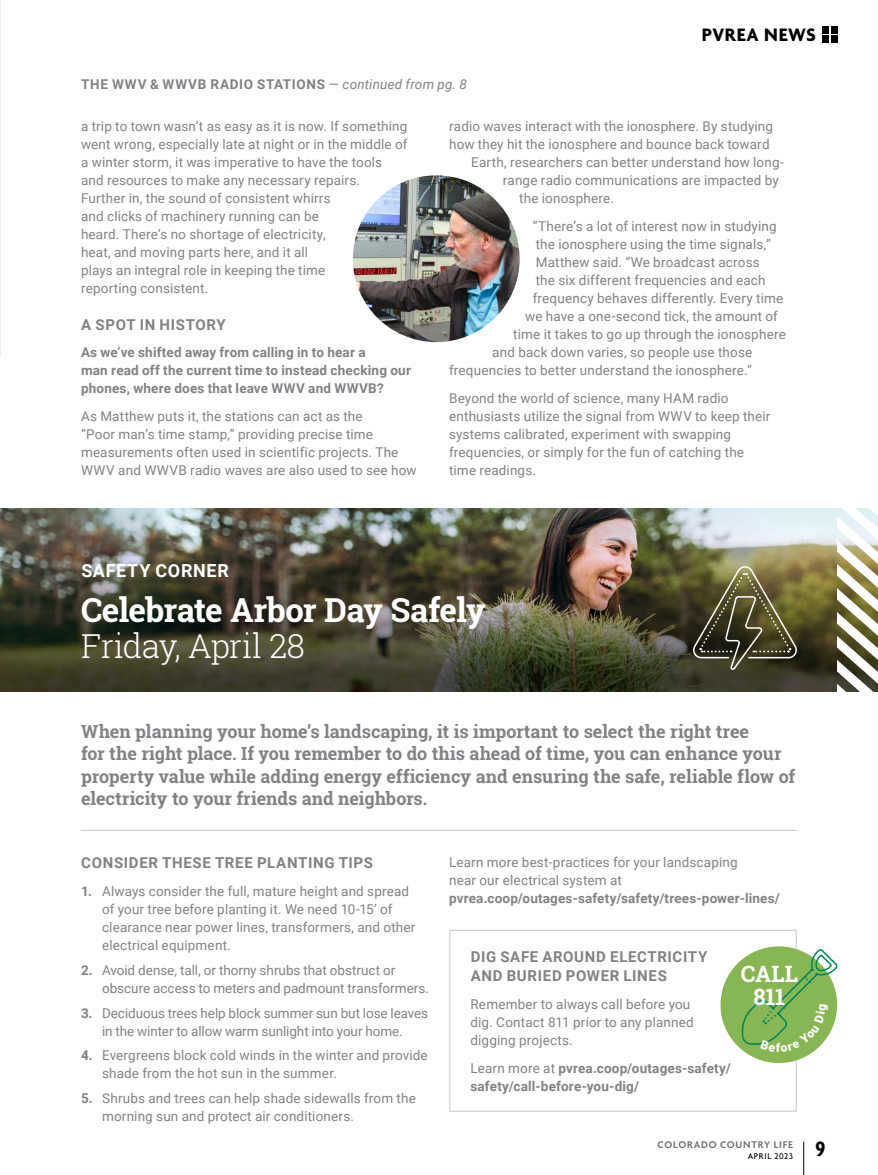
<style>
.page{position:relative;width:878px;height:1175px;background:#fff}
.page>*{position:absolute;margin:0;border:0;box-sizing:border-box;transform-origin:0 0}
.t1{font:700 33px "Roboto Slab";letter-spacing:-.02em;color:#fff}
.t2{font:300 33px "Roboto Slab";letter-spacing:-.02em;color:#fff}
.t3{font:700 22.5px/22.5px "Roboto Slab";letter-spacing:-.005em;color:#fff;text-align:center}
.t4{font:700 condensed 22.5px "Agenda";color:#000}
.t5{font:700 19.5px "Agenda";letter-spacing:.03em;color:#000}
.t6{font:700 18px/22.5px "Roboto Slab";letter-spacing:-.005em;color:#808285}
.t7{font:700 18px "Roboto";letter-spacing:.04em;color:#fff}
.t8{font:700 15px/19.5px "Roboto";letter-spacing:.045em;color:#808285}
.t9{font:13.5px/18px "Roboto";letter-spacing:.01em;color:#808285}
.t10{font:700 13.5px/18px "Roboto";letter-spacing:.015em;color:#808285}
.t11{font:13.5px/18px "Roboto";letter-spacing:-.01em;color:#808285;text-align:center}
.t12{font:700 13.5px "Roboto";letter-spacing:.055em;color:#808285}
.t13{font:600 10.5px "Agenda";letter-spacing:.07em;color:#6d6e71}
.t14{font:500 9px "Agenda";letter-spacing:.07em;color:#000}
.s1{font-weight:400}
.s2{font-weight:400;font-style:italic}
.s3{font-weight:700}
</style>
<div class="page">
<img style="left:0;top:508px;width:837px;height:58px">
<img style="left:0;top:0;width:1px;height:356px">
<img style="left:0;top:566px;width:837px;height:126px">
<svg style="left:692px;top:563px;width:108px;height:107px;background:#5d5838"></svg>
<svg style="left:837px;top:508px;width:41px;height:184px"></svg>
<hr style="left:81px;top:830px;width:715px;height:1px;background:#c7c8ca">
<div style="left:449px;top:929px;width:347px;height:182px;border:1px solid #c7c8ca"></div>
<div style="left:720px;top:946px;width:117px;height:117px;background:#89b655;border-radius:50%"></div>
<img style="left:350px;top:173px;width:172px;height:171px;border-radius:86px">
<div style="left:348px;top:171px;width:176px;height:175px;border:4px solid #fff;border-radius:50%"></div>
<hr style="left:803px;top:1141px;width:1px;height:33px;background:#000">
<div style="left:830px;top:36px;width:7px;height:7px;background:#000"></div>
<div style="left:830px;top:26px;width:7px;height:7px;background:#000"></div>
<div style="left:821px;top:36px;width:7px;height:7px;background:#000"></div>
<div style="left:821px;top:26px;width:7px;height:7px;background:#000"></div>
<svg style="left:742px;top:947px;width:96px;height:104px"></svg>
<p class="t12" style="left:81px;top:75px;width:387px">THE WWV &amp; WWVB RADIO STATIONS <span class="s1">—</span> <span class="s2">continued from pg. 8</span></p>
<h3 class="t5" style="left:702px;top:24px;width:116px">PVREA NEWS</h3>
<p class="t9" style="left:81px;top:117px;width:328px">a trip to town wasn’t as easy as it is now. If something went wrong, especially late at night or in the middle of a winter storm, it was imperative to have the tools and resources to make any necessary repairs.<br>Further in, the sound of consistent whirrs<br>and clicks of machinery running can be<br>heard. There’s no shortage of electricity,<br>heat, and moving parts here, and it all<br>plays an integral role in keeping the time<br>reporting consistent.</p>
<p class="t8" style="left:81px;top:314px;width:146px">A SPOT IN HISTORY</p>
<p class="t10" style="left:81px;top:343px;width:331px">As we’ve shifted away from calling in to hear a<br>man read off the current time to instead checking our phones, where does that leave WWV and WWVB?</p>
<p class="t9" style="left:81px;top:406px;width:337px">As Matthew puts it, the stations can act as the<br>“Poor man’s time stamp,” providing precise time measurements often used in scientific projects. The WWV and WWVB radio waves are also used to see how</p>
<p class="t9" style="left:449px;top:117px;width:325px">radio waves interact with the ionosphere. By studying</p>
<p class="t9" style="left:449px;top:135px;width:322px">how they hit the ionosphere and bounce back toward</p>
<p class="t9" style="left:471px;top:153px;width:314px">Earth, researchers can better understand how long-</p>
<p class="t9" style="left:502px;top:171px;width:277px">range radio communications are impacted by</p>
<p class="t9" style="left:519px;top:189px;width:96px">the ionosphere.</p>
<p class="t9" style="left:532px;top:217px;width:245px">“There’s a lot of interest now in studying</p>
<p class="t9" style="left:535px;top:235px;width:237px">the ionosphere using the time signals,”</p>
<p class="t9" style="left:535px;top:253px;width:225px">Matthew said. “We broadcast across</p>
<p class="t9" style="left:535px;top:271px;width:231px">the six different frequencies and each</p>
<p class="t9" style="left:532px;top:289px;width:252px">frequency behaves differently. Every time</p>
<p class="t9" style="left:525px;top:307px;width:254px">we have a one-second tick, the amount of</p>
<p class="t9" style="left:513px;top:325px;width:274px">time it takes to go up through the ionosphere</p>
<p class="t9" style="left:492px;top:343px;width:261px">and back down varies, so people use those</p>
<p class="t9" style="left:449px;top:361px;width:304px">frequencies to better understand the ionosphere.”</p>
<p class="t9" style="left:449px;top:388px;width:323px">Beyond the world of science, many HAM radio enthusiasts utilize the signal from WWV to keep their systems calibrated, experiment with swapping frequencies, or simply for the fun of catching the time readings.</p>
<h3 class="t7" style="left:81px;top:557px;width:149px">SAFETY CORNER</h3>
<h1 class="t1" style="left:81px;top:587px;width:406px">Celebrate Arbor Day Safely</h1>
<h1 class="t2" style="left:81px;top:623px;width:225px">Friday, April 28</h1>
<p class="t6" style="left:81px;top:719px;width:715px">When planning your home’s landscaping, it is important to select the right tree<br>for the right place. If you remember to do this ahead of time, you can enhance your property value while adding energy efficiency and ensuring the safe, reliable flow of electricity to your friends and neighbors.</p>
<p class="t8" style="left:81px;top:852px;width:293px">CONSIDER THESE TREE PLANTING TIPS</p>
<p class="t9" style="left:102px;top:881px;width:315px;text-indent:-21px"><span class="s3">1.</span> Always consider the full, mature height and spread of your tree before planting it. We need 10-15’ of clearance near power lines, transformers, and other electrical equipment.</p>
<p class="t9" style="left:102px;top:960px;width:328px;text-indent:-21px"><span class="s3">2.</span> Avoid dense, tall, or thorny shrubs that obstruct or obscure access to meters and padmount transformers.</p>
<p class="t11" style="left:81px;top:1003px;width:348px"><span class="s3">3.</span> Deciduous trees help block summer sun but lose leaves in the winter to allow warm sunlight into your home.</p>
<p class="t9" style="left:102px;top:1046px;width:327px;text-indent:-21px"><span class="s3">4.</span> Evergreens block cold winds in the winter and provide shade from the hot sun in the summer.</p>
<p class="t9" style="left:102px;top:1088px;width:315px;text-indent:-21px"><span class="s3">5.</span> Shrubs and trees can help shade sidewalls from the morning sun and protect air conditioners.</p>
<p class="t9" style="left:449px;top:852px;width:290px">Learn more best-practices for your landscaping near our electrical system at</p>
<p class="t10" style="left:449px;top:888px;width:332px">pvrea.coop/outages-safety/safety/trees-power-lines/</p>
<p class="t8" style="left:470px;top:946px;width:238px">DIG SAFE AROUND ELECTRICITY<br>AND BURIED POWER LINES</p>
<p class="t9" style="left:470px;top:994px;width:225px">Remember to always call before you dig. Contact 811 prior to any planned digging projects.</p>
<p class="t10" style="left:470px;top:1058px;width:262px"><span class="s1">Learn more at</span> pvrea.coop/outages-safety/ safety/call-before-you-dig/</p>
<h2 class="t3" style="left:740px;top:962px;width:59px">CALL<br>811</h2>
<p class="t13" style="left:657px;top:1139px;width:137px">COLORADO COUNTRY LIFE</p>
<p class="t14" style="left:747px;top:1151px;width:47px">APRIL 2023</p>
<h2 class="t4" style="left:815px;top:1136px;width:11px">9</h2>
</div>
